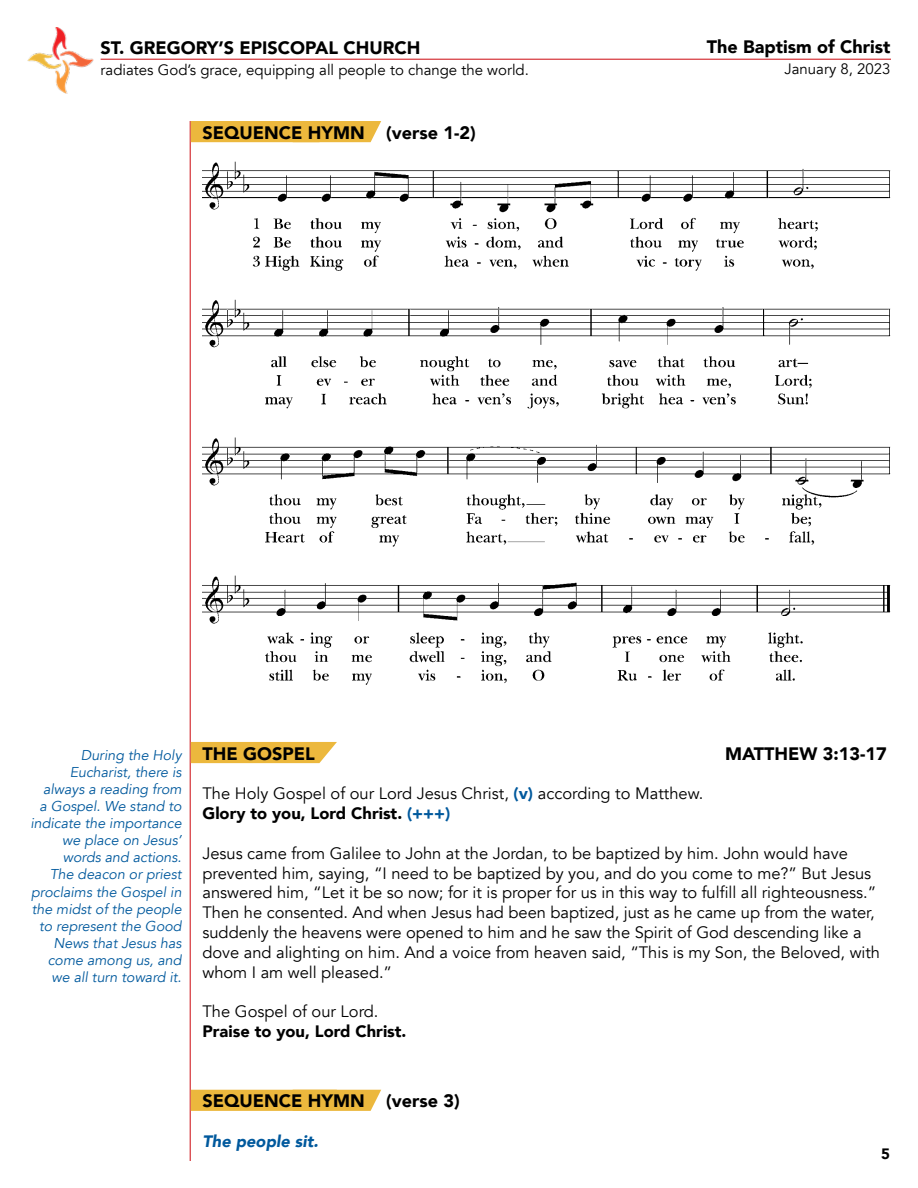
<style>
.page{position:relative;width:918px;height:1188px;background:#fff}
.page>*{position:absolute;margin:0;border:0;box-sizing:border-box;transform-origin:0 0}
.t1{font:900 18px "Avenir";color:#000}
.t2{font:16.5px/19.8px "Avenir";color:#000}
.t3{font:900 16.5px "Avenir";color:#000}
.t4{font:italic 900 16.5px "Avenir";color:#00599d}
.t5{font:15px "Avenir";color:#000}
.t6{font:900 15px "Avenir";color:#000}
.t7{font:italic 14.25px/17.1px "Avenir";color:#00599d;text-align:right}
.s1{font-weight:900;color:#00599d}
.s2{font-weight:900}
</style>
<div class="page">
<hr style="left:101px;top:59px;width:790px;height:1px;background:#d2232a">
<img style="left:27px;top:27px;width:97px;height:67px">
<hr style="left:190px;top:121px;width:1px;height:1040px;background:#d2232a">
<img style="left:202px;top:161px;width:688px;height:524px">
<div style="left:191px;top:121px;width:190px;height:21px;background:#ecb83d"></div>
<div style="left:191px;top:1090px;width:190px;height:21px;background:#ecb83d"></div>
<div style="left:191px;top:742px;width:146px;height:21px;background:#ecb83d"></div>
<p class="t1" style="left:101px;top:33px;width:321px">ST. GREGORY’S EPISCOPAL CHURCH</p>
<p class="t5" style="left:101px;top:61px;width:430px">radiates God’s grace, equipping all people to change the world.</p>
<p class="t1" style="left:202px;top:117px;width:275px">SEQUENCE HYMN (verse 1-2)</p>
<p class="t1" style="left:707px;top:31px;width:185px">The Baptism of Christ</p>
<p class="t5" style="left:785px;top:60px;width:107px">January 8, 2023</p>
<p class="t7" style="left:30px;top:747px;width:153px">During the Holy<br>Eucharist, there is always a reading from<br>a Gospel. We stand to indicate the importance we place on Jesus’ words and actions.<br>The deacon or priest proclaims the Gospel in the midst of the people to represent the Good<br>News that Jesus has come among us, and we all turn toward it.</p>
<p class="t1" style="left:202px;top:738px;width:114px">THE GOSPEL</p>
<p class="t1" style="left:725px;top:738px;width:163px">MATTHEW 3:13-17</p>
<p class="t2" style="left:202px;top:784px;width:502px">The Holy Gospel of our Lord Jesus Christ, <span class="s1">(v)</span> according to Matthew.<br><span class="s2">Glory to you, Lord Christ.</span> <span class="s1">(+++)</span></p>
<p class="t2" style="left:202px;top:843px;width:679px">Jesus came from Galilee to John at the Jordan, to be baptized by him. John would have prevented him, saying, “I need to be baptized by you, and do you come to me?” But Jesus answered him, “Let it be so now; for it is proper for us in this way to fulfill all righteousness.” Then he consented. And when Jesus had been baptized, just as he came up from the water, suddenly the heavens were opened to him and he saw the Spirit of God descending like a dove and alighting on him. And a voice from heaven said, “This is my Son, the Beloved, with whom I am well pleased.”</p>
<p class="t2" style="left:202px;top:1002px;width:178px">The Gospel of our Lord.</p>
<p class="t3" style="left:202px;top:1017px;width:206px">Praise to you, Lord Christ.</p>
<p class="t1" style="left:202px;top:1085px;width:259px">SEQUENCE HYMN (verse 3)</p>
<p class="t4" style="left:202px;top:1127px;width:117px">The people sit.</p>
<p class="t6" style="left:881px;top:1141px;width:10px">5</p>
</div>
